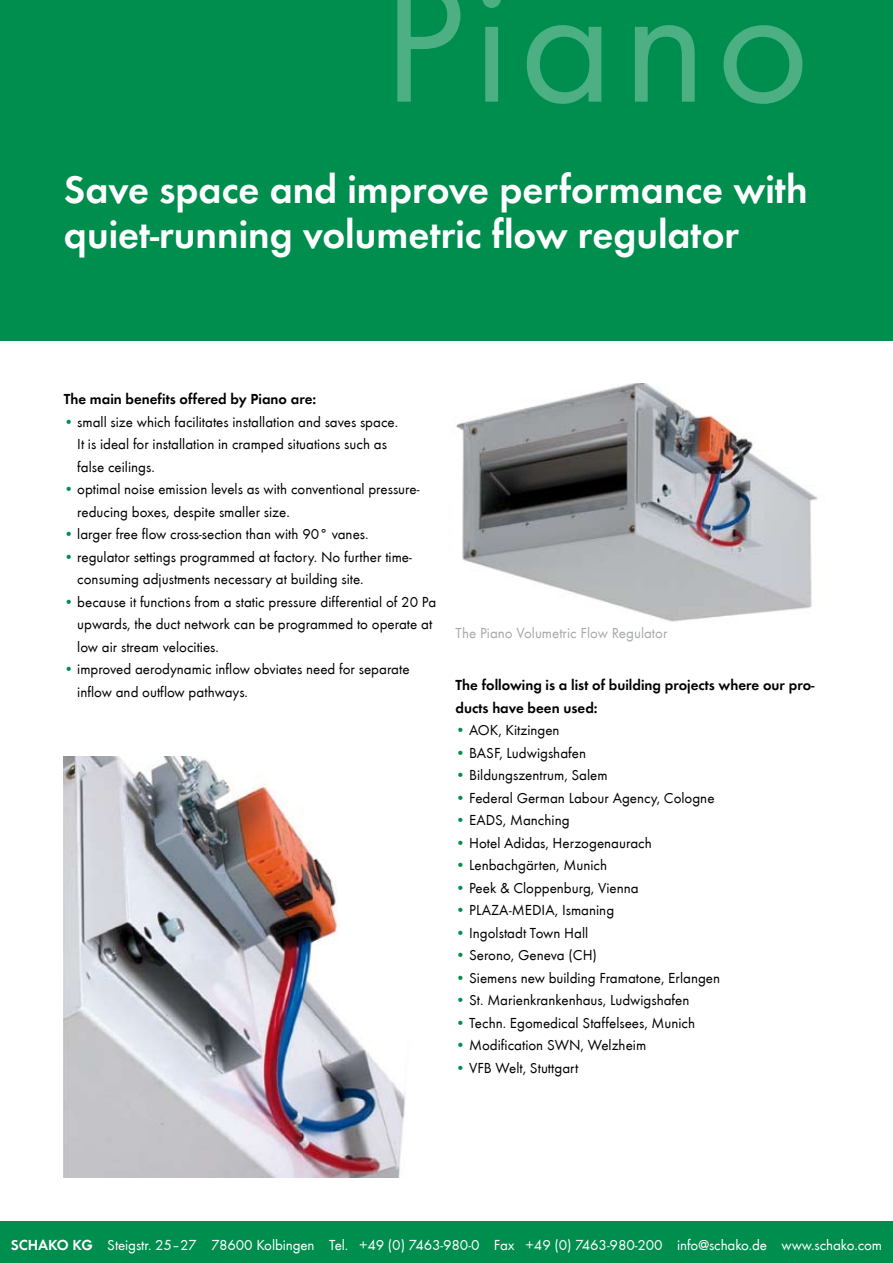
<style>
.page{position:relative;width:893px;height:1263px;background:#fff}
.page>*{position:absolute;margin:0;border:0;box-sizing:border-box;transform-origin:0 0}
.t1{font:180px "Futura T";letter-spacing:.05em;color:#4db084}
.t2{font:600 40.5px/45px "Futura T";color:#fff}
.t3{font:15px/22.5px "Futura T";color:#000}
.t4{font:15px "Futura T";letter-spacing:-.005em;color:#fff}
.t5{font:600 15px/22.5px "Futura T";color:#000}
.t6{font:15px "Futura T";color:#a9aaac}
.s1{color:#008e4f}
.s2{font-weight:600}
</style>
<div class="page">
<div style="left:0;top:1221px;width:893px;height:42px;background:#008e4f"></div>
<div style="left:0;top:0;width:893px;height:340px;background:#008e4f"></div>
<img style="left:64px;top:757px;width:342px;height:421px">
<img style="left:456px;top:383px;width:362px;height:239px">
<h1 class="t1" style="left:382px;top:-60px;width:430px">Piano</h1>
<h2 class="t2" style="left:64px;top:167px;width:745px">Save space and improve performance with quiet-running volumetric flow regulator</h2>
<p class="t5" style="left:64px;top:388px;width:254px">The main benefits offered by Piano are:</p>
<p class="t3" style="left:77px;top:410px;width:322px;text-indent:-14px"><span class="s1">•</span> small size which facilitates installation and saves space.<br>It is ideal for installation in cramped situations such as false ceilings.</p>
<p class="t3" style="left:77px;top:478px;width:344px;text-indent:-14px"><span class="s1">•</span> optimal noise emission levels as with conventional pressure&shy;reducing boxes, despite smaller size.</p>
<p class="t3" style="left:64px;top:523px;width:306px"><span class="s1">•</span> larger free flow cross-section than with 90° vanes.</p>
<p class="t3" style="left:77px;top:545px;width:336px;text-indent:-14px"><span class="s1">•</span> regulator settings programmed at factory. No further time&shy;consuming adjustments necessary at building site.</p>
<p class="t3" style="left:77px;top:590px;width:360px;text-indent:-14px"><span class="s1">•</span> because it functions from a static pressure differential of 20 Pa upwards, the duct network can be programmed to operate at low air stream velocities.</p>
<p class="t3" style="left:77px;top:658px;width:334px;text-indent:-14px"><span class="s1">•</span> improved aerodynamic inflow obviates need for separate inflow and outflow pathways.</p>
<p class="t6" style="left:456px;top:624px;width:213px">The Piano Volumetric Flow Regulator</p>
<p class="t5" style="left:456px;top:674px;width:360px">The following is a list of building projects where our pro&shy;ducts have been used:</p>
<p class="t3" style="left:456px;top:719px;width:106px"><span class="s1">•</span> AOK, Kitzingen</p>
<p class="t3" style="left:456px;top:741px;width:132px"><span class="s1">•</span> BASF, Ludwigshafen</p>
<p class="t3" style="left:456px;top:764px;width:154px"><span class="s1">•</span> Bildungszentrum, Salem</p>
<p class="t3" style="left:456px;top:786px;width:260px"><span class="s1">•</span> Federal German Labour Agency, Cologne</p>
<p class="t3" style="left:456px;top:809px;width:115px"><span class="s1">•</span> EADS, Manching</p>
<p class="t3" style="left:456px;top:831px;width:198px"><span class="s1">•</span> Hotel Adidas, Herzogenaurach</p>
<p class="t3" style="left:456px;top:854px;width:153px"><span class="s1">•</span> Lenbachgärten, Munich</p>
<p class="t3" style="left:456px;top:876px;width:185px"><span class="s1">•</span> Peek &amp; Cloppenburg, Vienna</p>
<p class="t3" style="left:456px;top:899px;width:160px"><span class="s1">•</span> PLAZA-MEDIA, Ismaning</p>
<p class="t3" style="left:456px;top:921px;width:134px"><span class="s1">•</span> Ingolstadt Town Hall</p>
<p class="t3" style="left:456px;top:944px;width:143px"><span class="s1">•</span> Serono, Geneva (CH)</p>
<p class="t3" style="left:456px;top:966px;width:266px"><span class="s1">•</span> Siemens new building Framatone, Erlangen</p>
<p class="t3" style="left:456px;top:989px;width:235px"><span class="s1">•</span> St. Marienkrankenhaus, Ludwigshafen</p>
<p class="t3" style="left:456px;top:1011px;width:241px"><span class="s1">•</span> Techn. Egomedical Staffelsees, Munich</p>
<p class="t3" style="left:456px;top:1034px;width:192px"><span class="s1">•</span> Modification SWN, Welzheim</p>
<p class="t3" style="left:456px;top:1056px;width:124px"><span class="s1">•</span> VFB Welt, Stuttgart</p>
<p class="t4" style="left:11px;top:1236px;width:873px"><span class="s2">SCHAKO KG</span> Steigstr. 25–27 78600 Kolbingen Tel. +49 (0) 7463-980-0 Fax +49 (0) 7463-980-200 info@schako.de www.schako.com</p>
</div>
